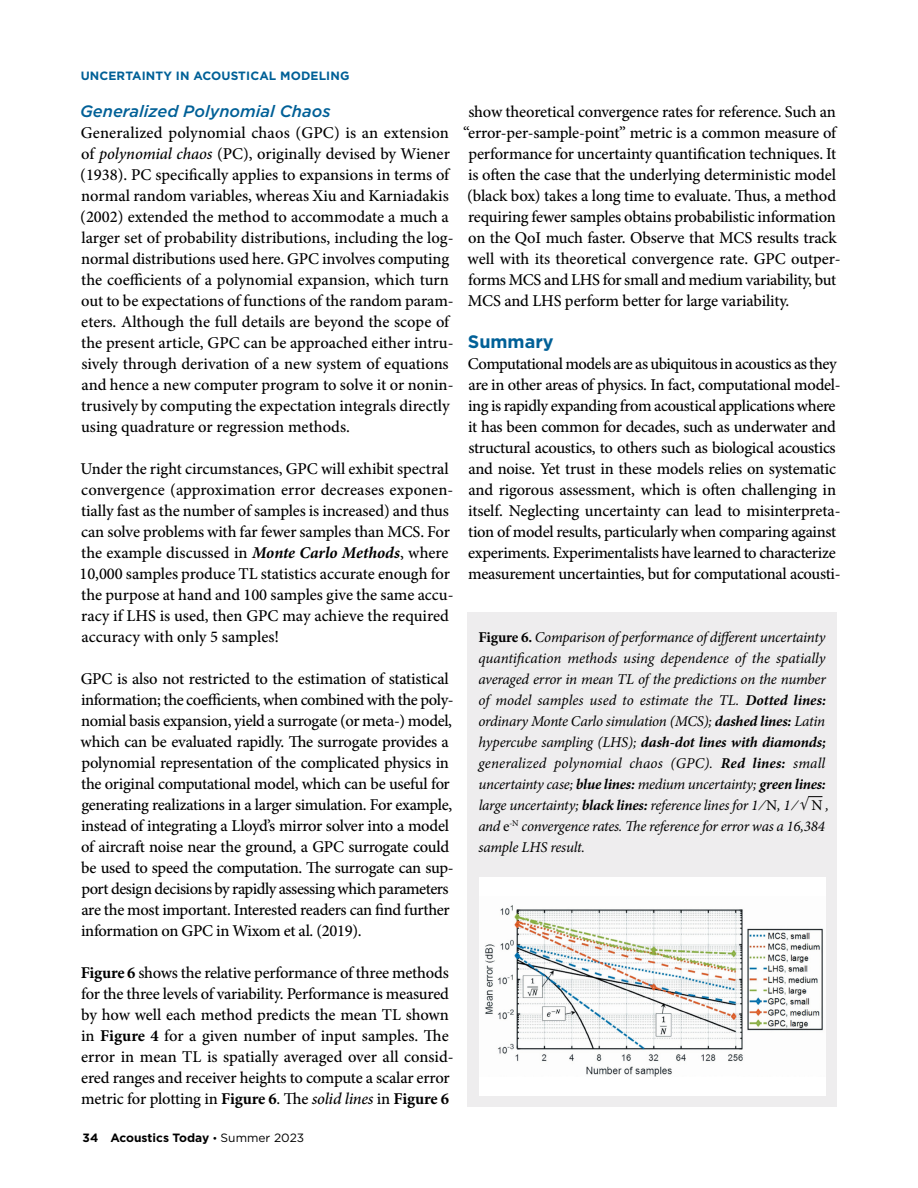
<style>
.page{position:relative;width:918px;height:1188px;background:#fff}
.page>*{position:absolute;margin:0;border:0;box-sizing:border-box;transform-origin:0 0}
.t1{font:700 18px "Gotham";color:#006097}
.t2{font:500 16.5px/21px "Minion Pro";letter-spacing:-.015em;color:#000}
.t3{font:italic 500 16.5px "Gotham";color:#006097}
.t4{font:italic 15px/21px "Minion Pro";letter-spacing:-.015em;color:#000}
.t5{font:700 12px "Gotham";letter-spacing:.01em;color:#006097}
.t6{font:700 12px "Gotham";color:#000}
.s1{font-style:italic}
.s2{font-weight:700;font-style:italic}
.s3{font-weight:700}
.s4{font-weight:400;font-size:10.5px}
.s5{font-weight:400}
.s6{font-weight:700;font-style:normal}
.s7{font-style:normal}
.s8{font-weight:500}
</style>
<div class="page">
<div style="left:467px;top:612px;width:370px;height:495px;background:#eeedee"></div>
<svg style="left:808px;top:796px;width:14px;height:1px"></svg>
<div style="left:479px;top:878px;width:347px;height:218px;background:#fff"></div>
<img style="left:485px;top:905px;width:338px;height:171px">
<p class="t5" style="left:81px;top:68px;width:270px">UNCERTAINTY IN ACOUSTICAL MODELING</p>
<p class="t3" style="left:80px;top:100px;width:252px">Generalized Polynomial Chaos</p>
<p class="t2" style="left:80px;top:122px;width:375px">Generalized polynomial chaos (GPC) is an extension of <span class="s1">polynomial chaos</span> (PC), originally devised by Wiener (1938). PC specifically applies to expansions in terms of normal random variables, whereas Xiu and Karniadakis (2002) extended the method to accommodate a much a larger set of probability distributions, including the log&shy;normal distributions used here. GPC involves computing the coefficients of a polynomial expansion, which turn out to be expectations of functions of the random param&shy;eters. Although the full details are beyond the scope of the present article, GPC can be approached either intru&shy;sively through derivation of a new system of equations and hence a new computer program to solve it or nonin&shy;trusively by computing the expectation integrals directly using quadrature or regression methods.</p>
<p class="t2" style="left:79px;top:458px;width:376px">Under the right circumstances, GPC will exhibit spectral convergence (approximation error decreases exponen&shy;tially fast as the number of samples is increased) and thus can solve problems with far fewer samples than MCS. For the example discussed in <span class="s2">Monte Carlo Methods</span>, where 10,000 samples produce TL statistics accurate enough for the purpose at hand and 100 samples give the same accu&shy;racy if LHS is used, then GPC may achieve the required accuracy with only 5 samples!</p>
<p class="t2" style="left:81px;top:668px;width:375px">GPC is also not restricted to the estimation of statistical information; the coefficients, when combined with the poly&shy;nomial basis expansion, yield a surrogate (or meta-) model, which can be evaluated rapidly. The surrogate provides a polynomial representation of the complicated physics in the original computational model, which can be useful for generating realizations in a larger simulation. For example, instead of integrating a Lloyd’s mirror solver into a model of aircraft noise near the ground, a GPC surrogate could be used to speed the computation. The surrogate can sup&shy;port design decisions by rapidly assessing which parameters are the most important. Interested readers can find further information on GPC in Wixom et al. (2019).</p>
<p class="t2" style="left:81px;top:962px;width:374px"><span class="s3">Figure 6</span> shows the relative performance of three methods for the three levels of variability. Performance is measured by how well each method predicts the mean TL shown in <span class="s3">Figure 4</span> for a given number of input samples. The error in mean TL is spatially averaged over all consid&shy;ered ranges and receiver heights to compute a scalar error metric for plotting in <span class="s3">Figure 6</span>. The <span class="s1">solid lines</span> in <span class="s3">Figure 6</span></p>
<p class="t6" style="left:83px;top:1130px;width:223px">34 Acoustics Today <span class="s4">•</span> <span class="s5">Summer 2023</span></p>
<p class="t2" style="left:468px;top:101px;width:369px">show theoretical convergence rates for reference. Such an</p>
<p class="t2" style="left:463px;top:122px;width:375px">“error-per-sample-point” metric is a common measure of</p>
<p class="t2" style="left:468px;top:143px;width:369px">performance for uncertainty quantification techniques. It</p>
<p class="t2" style="left:468px;top:164px;width:369px">is often the case that the underlying deterministic model</p>
<p class="t2" style="left:467px;top:185px;width:370px">(black box) takes a long time to evaluate. Thus, a method</p>
<p class="t2" style="left:468px;top:206px;width:369px">requiring fewer samples obtains probabilistic information</p>
<p class="t2" style="left:468px;top:227px;width:370px">on the QoI much faster. Observe that MCS results track</p>
<p class="t2" style="left:468px;top:248px;width:374px">well with its theoretical convergence rate. GPC outper-</p>
<p class="t2" style="left:468px;top:269px;width:369px">forms MCS and LHS for small and medium variability, but</p>
<p class="t2" style="left:468px;top:290px;width:323px">MCS and LHS perform better for large variability.</p>
<p class="t1" style="left:468px;top:330px;width:87px">Summary</p>
<p class="t2" style="left:468px;top:353px;width:374px">Computational models are as ubiquitous in acoustics as they are in other areas of physics. In fact, computational model&shy;ing is rapidly expanding from acoustical applications where it has been common for decades, such as underwater and structural acoustics, to others such as biological acoustics and noise. Yet trust in these models relies on systematic and rigorous assessment, which is often challenging in itself. Neglecting uncertainty can lead to misinterpreta&shy;tion of model results, particularly when comparing against experiments. Experimentalists have learned to characterize measurement uncertainties, but for computational acousti-</p>
<p class="t4" style="left:478px;top:627px;width:352px"><span class="s6">Figure 6.</span> Comparison of performance of different uncertainty quantification methods using dependence of the spatially averaged error in mean TL of the predictions on the number of model samples used to estimate the TL. <span class="s3">Dotted lines: </span>ordinary Monte Carlo simulation (MCS); <span class="s3">dashed lines:</span> Latin hypercube sampling (LHS); <span class="s3">dash-dot lines with diamonds; </span>generalized polynomial chaos (GPC). <span class="s3">Red lines:</span> small uncertainty case; <span class="s3">blue lines:</span> medium uncertainty; <span class="s3">green lines: </span>large uncertainty; <span class="s3">black lines:</span> reference lines for 1 ⁄ <span class="s7">N</span>, 1 ⁄ <span class="s8">√</span> <span class="s7">N</span> , and <span class="s7">e</span><sup>-</sup><sup>N</sup> convergence rates. The reference for error was a 16,384 sample LHS result.</p>
</div>
